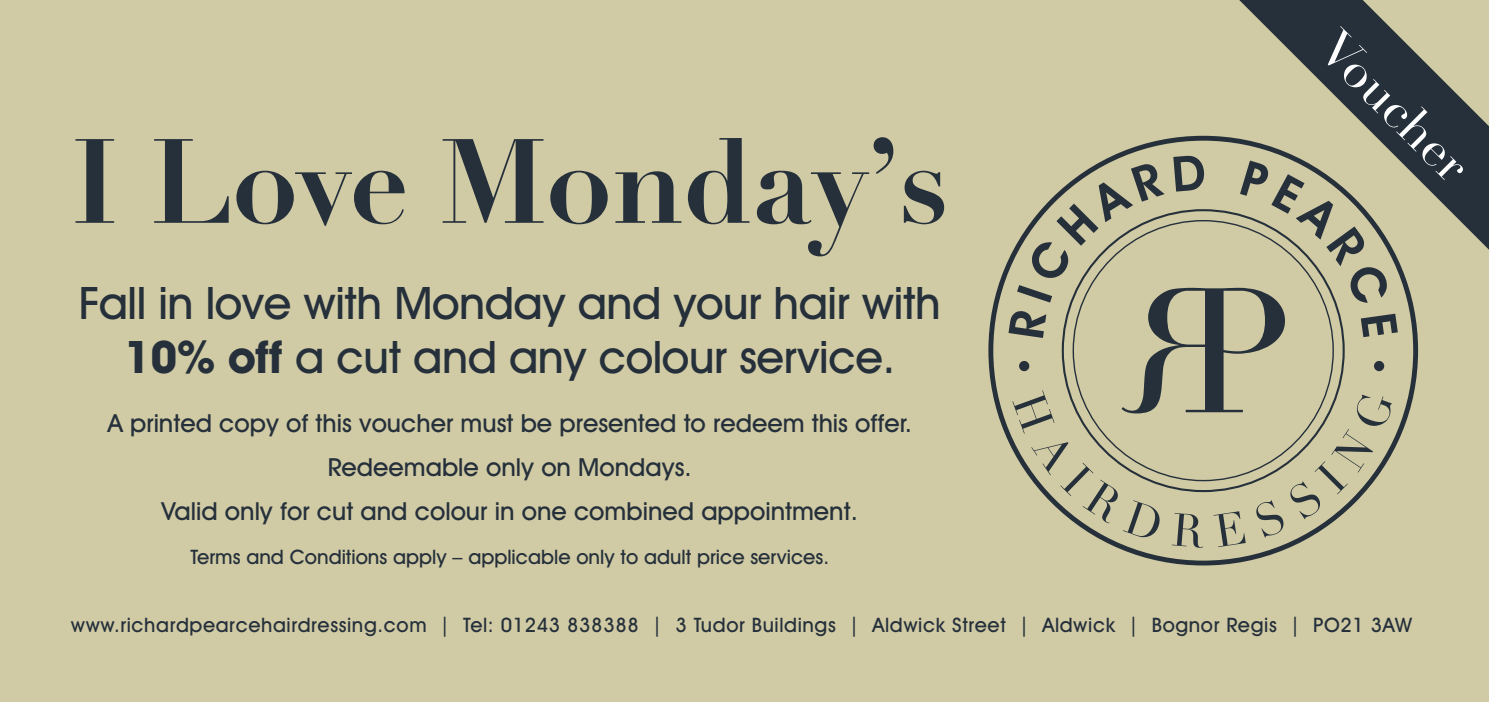
<style>
.page{position:relative;width:1489px;height:702px;background:#fff}
.page>*{position:absolute;margin:0;border:0;box-sizing:border-box;transform-origin:0 0}
.t1{font:700 117.5px "Didot";letter-spacing:-.01em;color:#25303b}
.t2{font:50px "Didot";color:#fff}
.t3{font:500 45px/54px "Avant Garde IT Cby BT";letter-spacing:-.01em;color:#25303b;text-align:center}
.t4{font:500 25px/44.2px "Avant Garde IT Cby BT";color:#25303b;text-align:center}
.t5{font:500 20px "Avant Garde IT Cby BT";letter-spacing:.03em;color:#25303b}
.t6{font:500 20px "Avant Garde IT Cby BT";color:#25303b}
.s1{font-weight:700}
</style>
<div class="page">
<div style="left:0;top:0;width:1488px;height:702px;background:#d1cba5"></div>
<svg style="left:988px;top:136px;width:429px;height:429px"></svg>
<svg style="left:1008px;top:156px;width:389px;height:392px"></svg>
<svg style="left:1061px;top:209px;width:283px;height:283px"></svg>
<svg style="left:1072px;top:220px;width:261px;height:261px"></svg>
<div style="left:1019px;top:361px;width:10px;height:10px;background:#25303b;border-radius:50%"></div>
<div style="left:1373px;top:361px;width:10px;height:10px;background:#25303b;border-radius:50%"></div>
<svg style="left:1239px;top:0;width:249px;height:250px"></svg>
<h1 class="t1" style="left:71px;top:107px;width:879px">I Love Monday’s</h1>
<h3 class="t3" style="left:79px;top:276px;width:863px">Fall in love with Monday and your hair with<br><span class="s1">10% off</span> a cut and any colour service.</h3>
<p class="t4" style="left:108px;top:400px;width:805px">A printed copy of this voucher must be presented to redeem this offer.<br>Redeemable only on Mondays.<br>Valid only for cut and colour in one combined appointment.</p>
<p class="t6" style="left:190px;top:545px;width:640px">Terms and Conditions apply – applicable only to adult price services.</p>
<h2 class="t2" style="left:1349px;top:18px;width:189px;rotate:45deg">Voucher</h2>
<p class="t5" style="left:71px;top:612px;width:1342px">www.richardpearcehairdressing.com | Tel: 01243 838388 | 3 Tudor Buildings | Aldwick Street | Aldwick | Bognor Regis | PO21 3AW</p>
</div>
